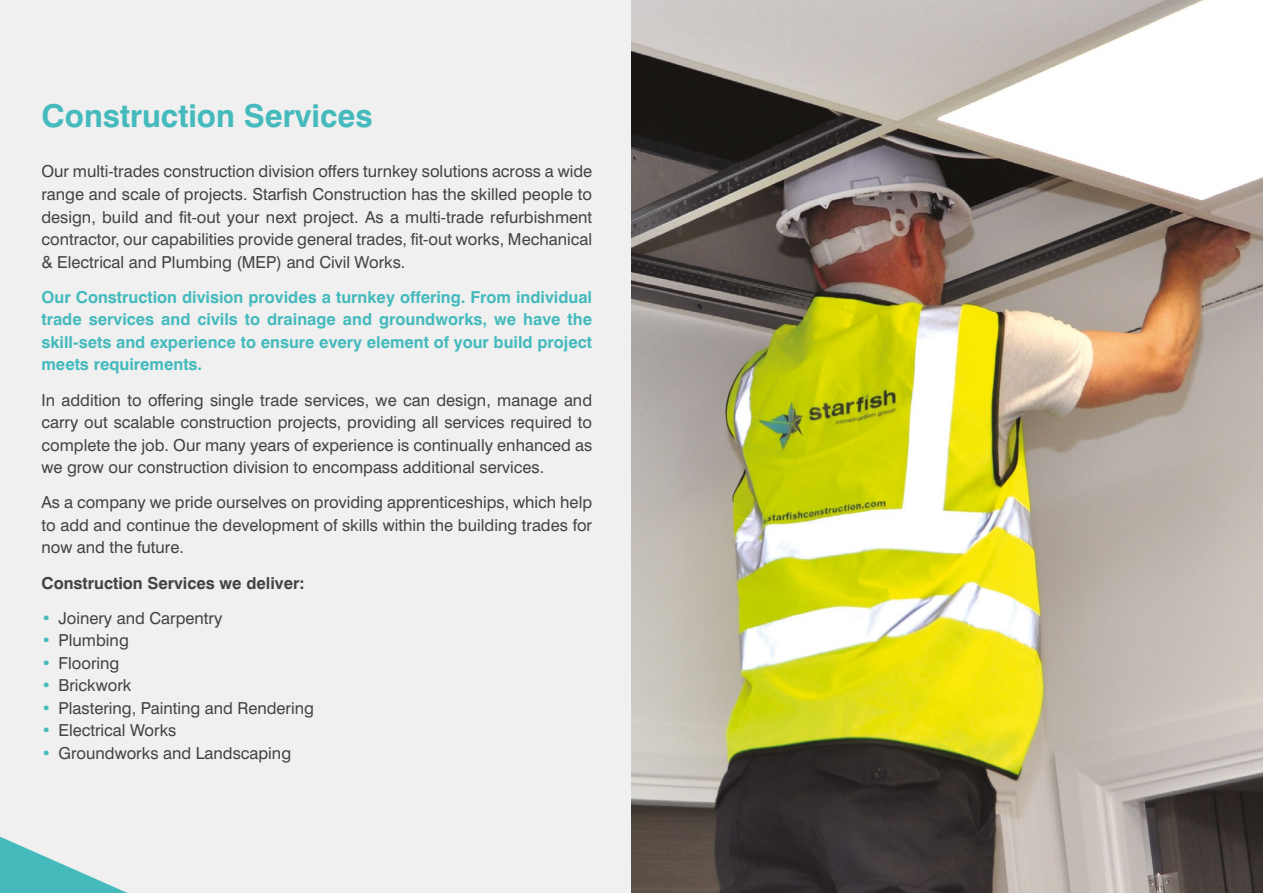
<style>
.page{position:relative;width:1263px;height:893px;background:#fff}
.page>*{position:absolute;margin:0;border:0;box-sizing:border-box;transform-origin:0 0}
.t1{font:700 31.5px "Swiss 721 BT";color:#45babd}
.t2{font:16.5px/22.5px "Swiss 721 BT";color:#414445;text-align:justify}
.t3{font:700 16.5px/22.5px "Swiss 721 BT";color:#45babd;text-align:justify}
.t4{font:700 16.5px "Swiss 721 BT";color:#414445}
.s1{color:#45babd}
</style>
<div class="page">
<div style="left:0;top:0;width:804px;height:893px;background:#f0f0f0"></div>
<svg style="left:0;top:837px;width:128px;height:56px"></svg>
<img style="left:631px;top:0;width:632px;height:893px">
<h1 class="t1" style="left:41px;top:97px;width:333px">Construction Services</h1>
<p class="t2" style="left:41px;top:160px;width:552px">Our multi-trades construction division offers turnkey solutions across a wide range and scale of projects. Starfish Construction has the skilled people to design, build and fit-out your next project. As a multi-trade refurbishment contractor, our capabilities provide general trades, fit-out works, Mechanical &amp; Electrical and Plumbing (MEP) and Civil Works.</p>
<p class="t3" style="left:41px;top:285px;width:552px">Our Construction division provides a turnkey offering. From individual trade services and civils to drainage and groundworks, we have the skill-sets and experience to ensure every element of your build project meets requirements.</p>
<p class="t2" style="left:41px;top:388px;width:552px">In addition to offering single trade services, we can design, manage and carry out scalable construction projects, providing all services required to complete the job. Our many years of experience is continually enhanced as we grow our construction division to encompass additional services.</p>
<p class="t2" style="left:41px;top:491px;width:552px">As a company we pride ourselves on providing apprenticeships, which help to add and continue the development of skills within the building trades for now and the future.</p>
<p class="t4" style="left:41px;top:573px;width:265px">Construction Services we deliver:</p>
<p class="t2" style="left:41px;top:607px;width:182px"><span class="s1">•</span> Joinery and Carpentry</p>
<p class="t2" style="left:41px;top:629px;width:89px"><span class="s1">•</span> Plumbing</p>
<p class="t2" style="left:41px;top:652px;width:79px"><span class="s1">•</span> Flooring</p>
<p class="t2" style="left:41px;top:674px;width:91px"><span class="s1">•</span> Brickwork</p>
<p class="t2" style="left:41px;top:697px;width:274px"><span class="s1">•</span> Plastering, Painting and Rendering</p>
<p class="t2" style="left:41px;top:719px;width:136px"><span class="s1">•</span> Electrical Works</p>
<p class="t2" style="left:41px;top:742px;width:251px"><span class="s1">•</span> Groundworks and Landscaping</p>
</div>
